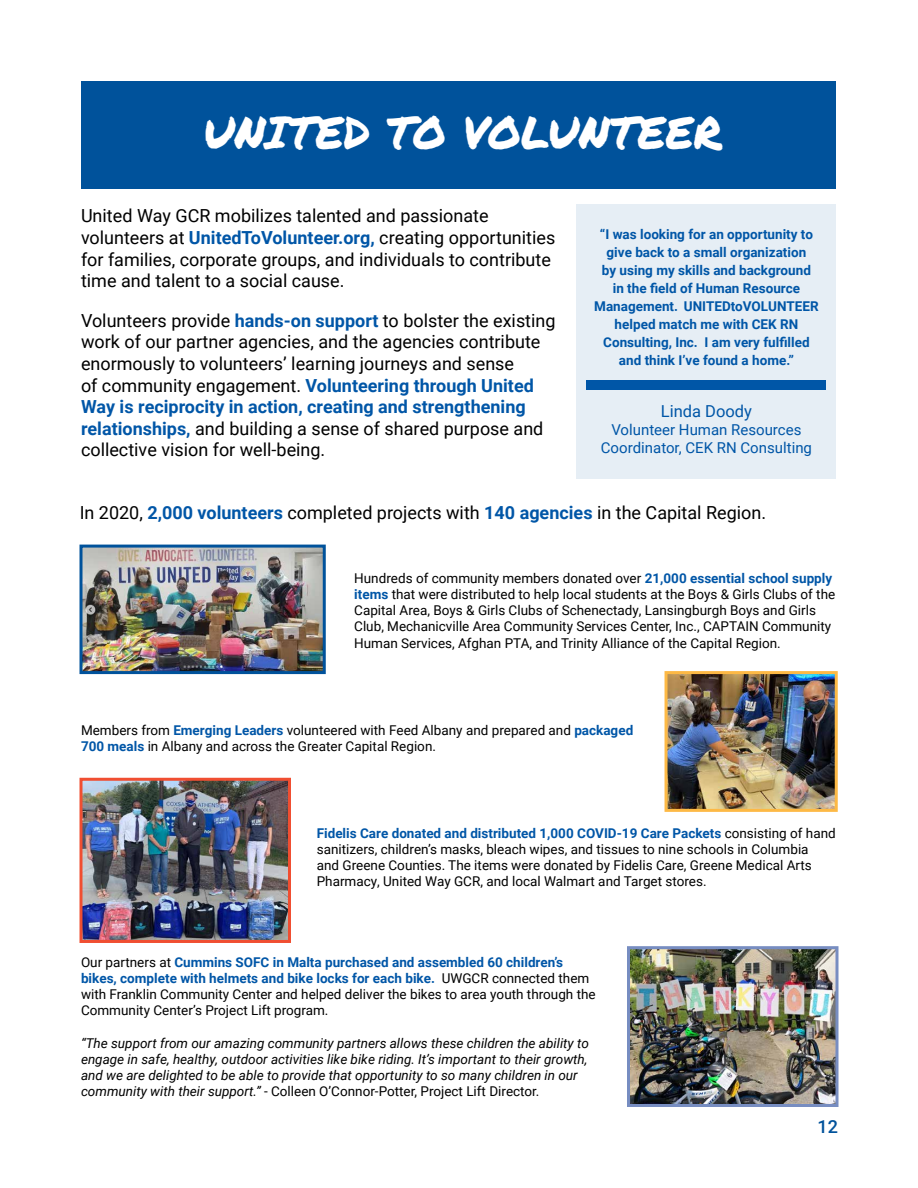
<style>
.page{position:relative;width:918px;height:1188px;background:#fff}
.page>*{position:absolute;margin:0;border:0;box-sizing:border-box;transform-origin:0 0}
.t1{font:45px "Permanent Marker";color:#fff}
.t2{font:18px/21.6px "Roboto";color:#000}
.t3{font:500 18px "Roboto";color:#00529b}
.t4{font:16.5px "Roboto";color:#0056a7}
.t5{font:15px/18px "Roboto";color:#0056a7;text-align:center}
.t6{font:13.5px/16.2px "Roboto";color:#000}
.t7{font:italic 13.5px/16.2px "Roboto";color:#000}
.t8{font:700 13.5px/18px "Roboto";color:#0056a7;text-align:center}
.s1{font-weight:700;color:#0056a7}
.s2{font-style:normal}
</style>
<div class="page">
<div style="left:577px;top:204px;width:259px;height:274px;background:#e6eef5"></div>
<div style="left:587px;top:380px;width:239px;height:10px;background:#0056a7"></div>
<div style="left:82px;top:81px;width:754px;height:107px;background:#00529b"></div>
<img style="left:631px;top:950px;width:203px;height:153px">
<div style="left:627px;top:946px;width:211px;height:161px;border:3px solid #778dc1"></div>
<img style="left:669px;top:675px;width:165px;height:133px">
<div style="left:665px;top:671px;width:173px;height:141px;border:3px solid #fdb945"></div>
<img style="left:84px;top:782px;width:203px;height:157px">
<div style="left:80px;top:778px;width:211px;height:165px;border:3px solid #f04e31"></div>
<img style="left:84px;top:549px;width:238px;height:121px">
<div style="left:80px;top:545px;width:246px;height:129px;border:3px solid #00529b"></div>
<h1 class="t1" style="left:204px;top:99px;width:520px">UNITED TO VOLUNTEER</h1>
<h2 class="t2" style="left:81px;top:205px;width:476px">United Way GCR mobilizes talented and passionate volunteers at <span class="s1">UnitedToVolunteer.org,</span> creating opportunities for families, corporate groups, and individuals to contribute time and talent to a social cause.</h2>
<p class="t2" style="left:81px;top:309px;width:476px">Volunteers provide <span class="s1">hands-on support</span> to bolster the existing work of our partner agencies, and the agencies contribute enormously to volunteers’ learning journeys and sense<br>of community engagement. <span class="s1">Volunteering through United Way is reciprocity in action, creating and strengthening relationships,</span> and building a sense of shared purpose and collective vision for well-being.</p>
<p class="t8" style="left:594px;top:225px;width:226px">“I was looking for an opportunity to give back to a small organization<br>by using my skills and background<br>in the field of Human Resource<br>Management. UNITEDtoVOLUNTEER helped match me with CEK RN<br>Consulting, Inc. I am very fulfilled and think I’ve found a home.”</p>
<p class="t4" style="left:661px;top:400px;width:93px">Linda Doody</p>
<p class="t5" style="left:601px;top:420px;width:213px">Volunteer Human Resources<br>Coordinator, CEK RN Consulting</p>
<h2 class="t2" style="left:80px;top:502px;width:688px">In 2020, <span class="s1">2,000 volunteers</span> completed projects with <span class="s1">140 agencies</span> in the Capital Region.</h2>
<p class="t6" style="left:354px;top:569px;width:483px">Hundreds of community members donated over <span class="s1">21,000 essential school supply items</span> that were distributed to help local students at the Boys &amp; Girls Clubs of the Capital Area, Boys &amp; Girls Clubs of Schenectady, Lansingburgh Boys and Girls Club, Mechanicville Area Community Services Center, Inc., CAPTAIN Community Human Services, Afghan PTA, and Trinity Alliance of the Capital Region.</p>
<p class="t6" style="left:81px;top:722px;width:554px">Members from <span class="s1">Emerging Leaders</span> volunteered with Feed Albany and prepared and <span class="s1">packaged<br>700 meals</span> in Albany and across the Greater Capital Region.</p>
<p class="t6" style="left:317px;top:824px;width:521px"><span class="s1">Fidelis Care donated and distributed 1,000 COVID-19 Care Packets</span> consisting of hand sanitizers, children’s masks, bleach wipes, and tissues to nine schools in Columbia<br>and Greene Counties. The items were donated by Fidelis Care, Greene Medical Arts Pharmacy, United Way GCR, and local Walmart and Target stores.</p>
<p class="t6" style="left:81px;top:953px;width:516px">Our partners at <span class="s1">Cummins SOFC in Malta purchased and assembled 60 children’s bikes, complete with helmets and bike locks for each bike.</span> UWGCR connected them with Franklin Community Center and helped deliver the bikes to area youth through the Community Center’s Project Lift program.</p>
<p class="t7" style="left:81px;top:1034px;width:509px">“The support from our amazing community partners allows these children the ability to engage in safe, healthy, outdoor activities like bike riding. It’s important to their growth, and we are delighted to be able to provide that opportunity to so many children in our community with their support.” <span class="s2">- Colleen O’Connor-Potter, Project Lift Director.</span></p>
<h2 class="t3" style="left:818px;top:1114px;width:22px">12</h2>
</div>
